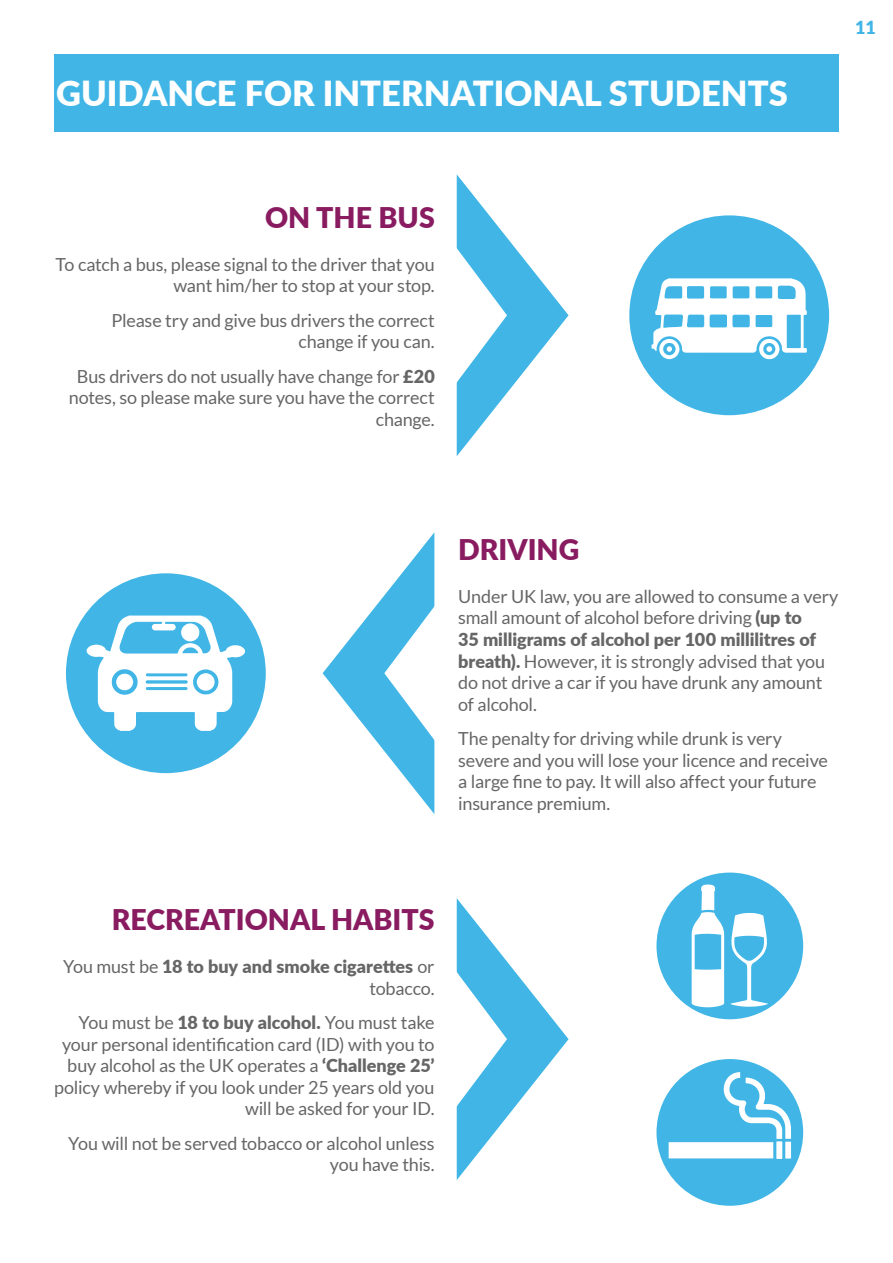
<style>
.page{position:relative;width:893px;height:1263px;background:#fff}
.page>*{position:absolute;margin:0;border:0;box-sizing:border-box;transform-origin:0 0}
.t1{font:900 34.5px "Lato";color:#fff}
.t2{font:900 28.5px "Lato";color:#891b60}
.t3{font:18px/21.6px "Lato";letter-spacing:-.01em;color:#666;text-align:right}
.t4{font:900 18px/21.6px "Lato";color:#666;text-align:right}
.t5{font:900 18px "Lato";color:#41b6e6}
.s1{font-weight:900}
.s2{font-weight:400}
</style>
<div class="page">
<div style="left:54px;top:54px;width:785px;height:78px;background:#41b6e6"></div>
<svg style="left:456px;top:898px;width:113px;height:282px"></svg>
<svg style="left:456px;top:174px;width:113px;height:282px"></svg>
<svg style="left:323px;top:532px;width:112px;height:282px"></svg>
<div style="left:66px;top:573px;width:200px;height:200px;background:#41b6e6;border-radius:50%"></div>
<svg style="left:87px;top:615px;width:158px;height:116px"></svg>
<div style="left:629px;top:215px;width:200px;height:200px;background:#41b6e6;border-radius:50%"></div>
<svg style="left:651px;top:278px;width:156px;height:81px"></svg>
<div style="left:656px;top:872px;width:147px;height:147px;background:#41b6e6;border-radius:50%"></div>
<svg style="left:730px;top:913px;width:38px;height:94px"></svg>
<svg style="left:692px;top:884px;width:32px;height:123px"></svg>
<div style="left:656px;top:1059px;width:147px;height:147px;background:#41b6e6;border-radius:50%"></div>
<svg style="left:669px;top:1072px;width:122px;height:87px"></svg>
<h1 class="t1" style="left:56px;top:79px;width:733px">GUIDANCE FOR INTERNATIONAL STUDENTS</h1>
<h2 class="t2" style="left:265px;top:205px;width:171px">ON THE BUS</h2>
<p class="t3" style="left:55px;top:255px;width:381px">To catch a bus, please signal to the driver that you want him/her to stop at your stop.</p>
<p class="t3" style="left:111px;top:311px;width:325px">Please try and give bus drivers the correct change if you can.</p>
<p class="t3" style="left:69px;top:367px;width:367px">Bus drivers do not usually have change for <span class="s1">£20 </span>notes, so please make sure you have the correct change.</p>
<p class="t5" style="left:855px;top:19px;width:22px">11</p>
<h2 class="t2" style="left:458px;top:537px;width:123px">DRIVING</h2>
<p class="t3" style="left:458px;top:587px;width:382px;text-align:left">Under UK law, you are allowed to consume a very small amount of alcohol before driving <span class="s1">(up to<br>35 milligrams of alcohol per 100 millilitres of breath).</span> However, it is strongly advised that you do not drive a car if you have drunk any amount of alcohol.</p>
<p class="t3" style="left:458px;top:729px;width:371px;text-align:left">The penalty for driving while drunk is very severe and you will lose your licence and receive a large fine to pay. It will also affect your future insurance premium.</p>
<h2 class="t2" style="left:112px;top:907px;width:324px">RECREATIONAL HABITS</h2>
<p class="t4" style="left:63px;top:955px;width:373px"><span class="s2">You must be</span> 18 to buy and smoke cigarettes <span class="s2">or tobacco.</span></p>
<p class="t3" style="left:54px;top:1013px;width:382px">You must be <span class="s1">18 to buy alcohol.</span> You must take your personal identification card (ID) with you to buy alcohol as the UK operates a <span class="s1">‘Challenge 25’ </span>policy whereby if you look under 25 years old you will be asked for your ID.</p>
<p class="t3" style="left:68px;top:1134px;width:368px">You will not be served tobacco or alcohol unless you have this.</p>
</div>
